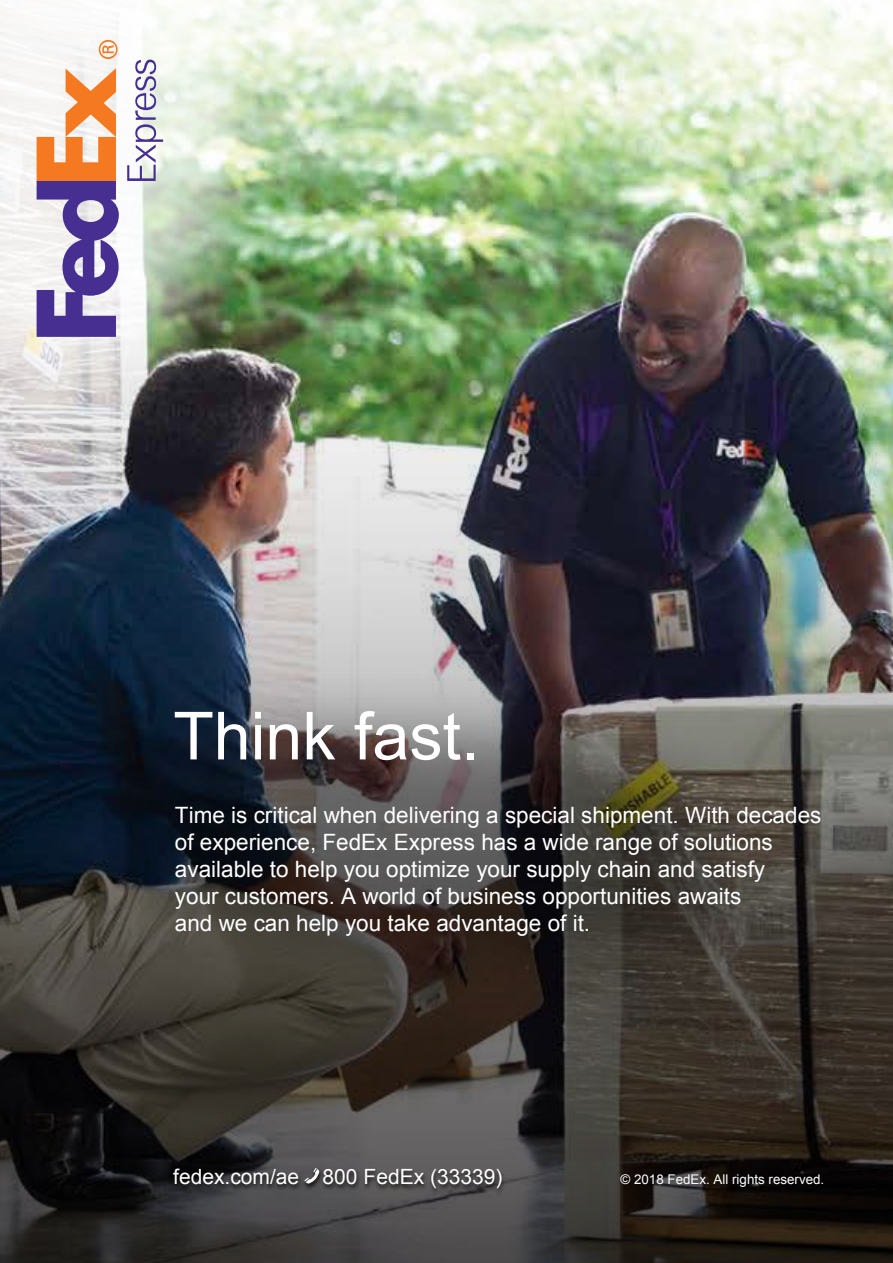
<style>
.page{position:relative;width:893px;height:1263px;background:#fff}
.page>*{position:absolute;margin:0;border:0;box-sizing:border-box;transform-origin:0 0}
.t1{font:66.45px "Arial";color:#fff}
.t2{font:22.5px/27px "Arial";color:#fff}
.t3{font:21px "Arial";color:#fff}
.t4{font:13.35px "Arial";color:#fff}
</style>
<div class="page">
<img style="left:286px;top:229px;width:607px;height:97px">
<img style="left:0;top:326px;width:893px;height:639px">
<img style="left:104px;top:679px;width:682px;height:286px">
<svg style="left:286px;top:0;width:607px;height:229px;background:#d0e2c1"></svg>
<svg style="left:0;top:965px;width:893px;height:298px;background:#35302c"></svg>
<img style="left:168px;top:1164px;width:341px;height:36px">
<svg style="left:304px;top:1168px;width:15px;height:15px"></svg>
<img style="left:0;top:0;width:286px;height:462px">
<svg style="left:37px;top:68px;width:82px;height:269px"></svg>
<svg style="left:99px;top:40px;width:19px;height:19px"></svg>
<svg style="left:127px;top:60px;width:36px;height:121px"></svg>
<h1 class="t1" style="left:173px;top:692px;width:308px">Think fast.</h1>
<p class="t2" style="left:175px;top:801px;width:648px">Time is critical when delivering a special shipment. With decades of experience, FedEx Express has a wide range of solutions available to help you optimize your supply chain and satisfy<br>your customers. A world of business opportunities awaits<br>and we can help you take advantage of it.</p>
<p class="t3" style="left:173px;top:1163px;width:331px">fedex.com/ae 800 FedEx (33339)</p>
<p class="t4" style="left:620px;top:1171px;width:205px">© 2018 FedEx. All rights reserved.</p>
</div>
